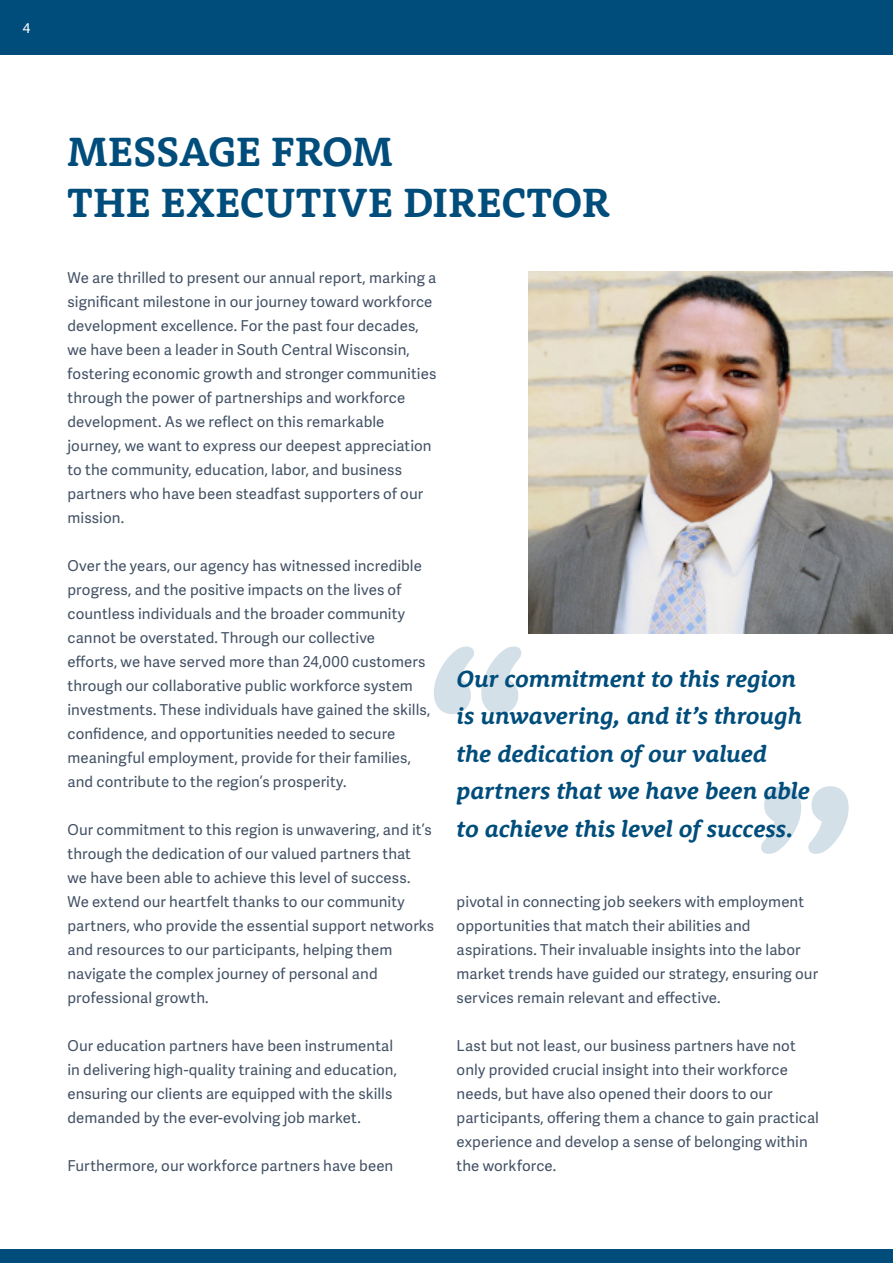
<style>
.page{position:relative;width:893px;height:1263px;background:#fff}
.page>*{position:absolute;margin:0;border:0;box-sizing:border-box;transform-origin:0 0}
.t1{font:800 187.5px "Rooney";color:#004d7b}
.t2{font:700 42px/50.4px "Rooney";letter-spacing:.005em;color:#004d7b}
.t3{font:italic 700 24px/37.5px "Rooney";letter-spacing:-.005em;color:#004d7b}
.t4{font:15px/24px "Adelle Sans";letter-spacing:.005em;color:#425164}
.t5{font:15px "Myriad Pro";color:#fff}
</style>
<div class="page">
<img style="left:529px;top:271px;width:364px;height:363px">
<div style="left:0;top:0;width:893px;height:54px;background:#004d7b"></div>
<div style="left:0;top:1249px;width:893px;height:14px;background:#004d7b"></div>
<p class="t5" style="left:23px;top:18px;width:9px">4</p>
<p class="t2" style="left:68px;top:125px;width:544px">MESSAGE FROM<br>THE EXECUTIVE DIRECTOR</p>
<p class="t4" style="left:68px;top:266px;width:370px">We are thrilled to present our annual report, marking a significant milestone in our journey toward workforce development excellence. For the past four decades, we have been a leader in South Central Wisconsin, fostering economic growth and stronger communities through the power of partnerships and workforce development. As we reflect on this remarkable journey, we want to express our deepest appreciation to the community, education, labor, and business partners who have been steadfast supporters of our mission.</p>
<p class="t4" style="left:68px;top:554px;width:364px">Over the years, our agency has witnessed incredible progress, and the positive impacts on the lives of countless individuals and the broader community cannot be overstated. Through our collective<br>efforts, we have served more than 24,000 customers through our collaborative public workforce system investments. These individuals have gained the skills, confidence, and opportunities needed to secure meaningful employment, provide for their families, and contribute to the region’s prosperity.</p>
<p class="t4" style="left:68px;top:818px;width:368px">Our commitment to this region is unwavering, and it’s through the dedication of our valued partners that we have been able to achieve this level of success.<br>We extend our heartfelt thanks to our community partners, who provide the essential support networks and resources to our participants, helping them navigate the complex journey of personal and professional growth.</p>
<p class="t4" style="left:68px;top:1034px;width:331px">Our education partners have been instrumental in delivering high-quality training and education, ensuring our clients are equipped with the skills demanded by the ever-evolving job market.</p>
<p class="t4" style="left:68px;top:1154px;width:327px">Furthermore, our workforce partners have been</p>
<h1 class="t1" style="left:424px;top:596px;width:106px">“</h1>
<p class="t3" style="left:457px;top:659px;width:355px">Our commitment to this region is unwavering, and it’s through the dedication of our valued partners that we have been able to achieve this level of success.</p>
<h1 class="t1" style="left:859px;top:904px;width:106px;rotate:-180deg">“</h1>
<p class="t4" style="left:457px;top:890px;width:363px">pivotal in connecting job seekers with employment opportunities that match their abilities and aspirations. Their invaluable insights into the labor market trends have guided our strategy, ensuring our services remain relevant and effective.</p>
<p class="t4" style="left:457px;top:1034px;width:364px">Last but not least, our business partners have not only provided crucial insight into their workforce needs, but have also opened their doors to our participants, offering them a chance to gain practical experience and develop a sense of belonging within the workforce.</p>
</div>
